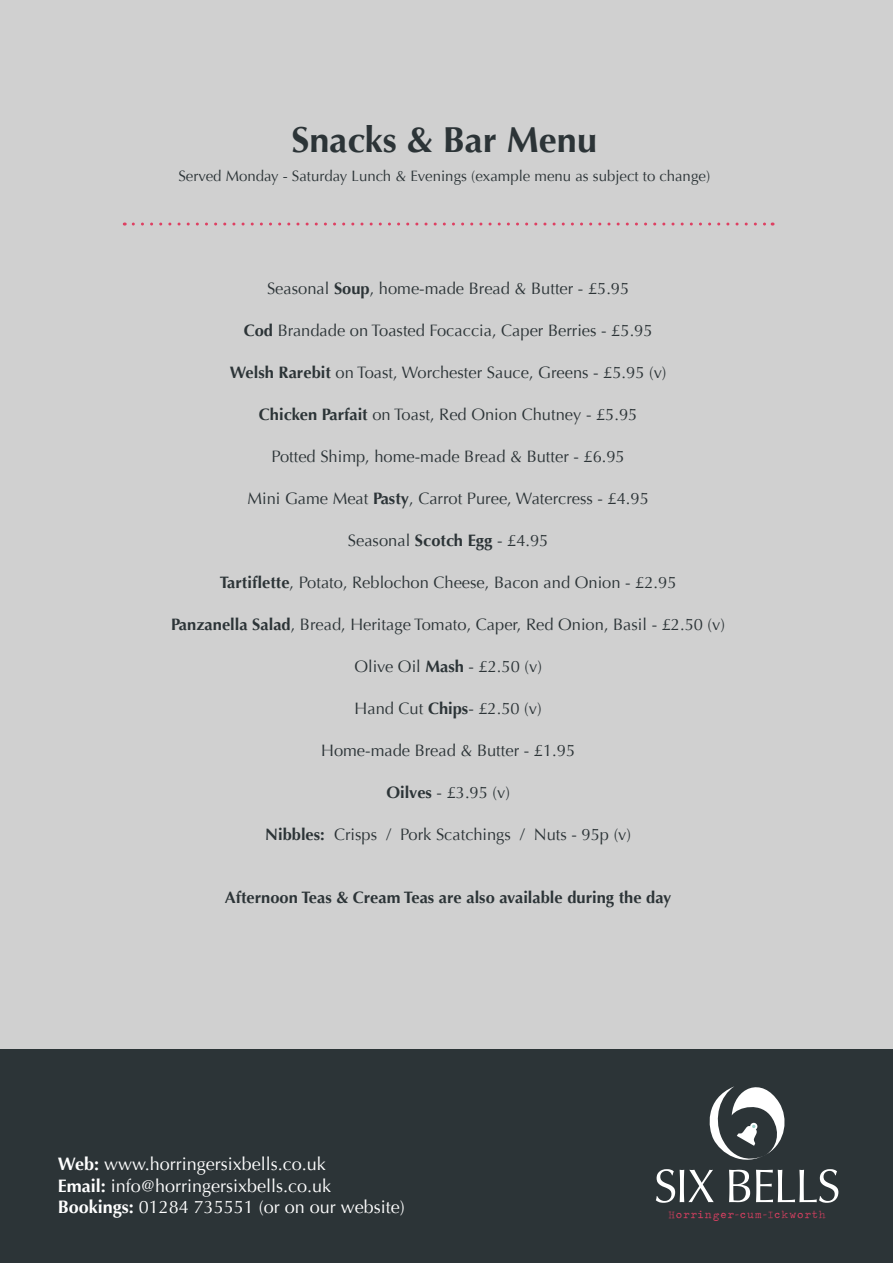
<style>
.page{position:relative;width:893px;height:1263px;background:#fff}
.page>*{position:absolute;margin:0;border:0;box-sizing:border-box;transform-origin:0 0}
.t1{font:700 36px "Optima";color:#2c3437}
.t2{font:18px/21.6px "Optima";color:#fff}
.t3{font:16.5px "Optima";color:#2c3437}
.t4{font:700 16.5px "Optima";color:#2c3437}
.t5{font:15px "Optima";color:#2c3437}
.t6{font:10.5px "Traveling Typewriter";letter-spacing:.125em;color:#de4062}
.s1{font-weight:700}
</style>
<div class="page">
<div style="left:0;top:0;width:893px;height:1050px;background:#d0d0d0"></div>
<div style="left:0;top:1050px;width:893px;height:213px;background:#2c3437"></div>
<svg style="left:656px;top:1086px;width:182px;height:117px"></svg>
<svg style="left:133px;top:223px;width:640px;height:3px;background:#d3aeb6"></svg>
<h1 class="t1" style="left:292px;top:119px;width:307px">Snacks &amp; Bar Menu</h1>
<p class="t5" style="left:178px;top:167px;width:533px">Served Monday - Saturday Lunch &amp; Evenings (example menu as subject to change)</p>
<p class="t3" style="left:267px;top:279px;width:364px">Seasonal <span class="s1">Soup</span>, home-made Bread &amp; Butter - £5.95</p>
<p class="t3" style="left:244px;top:321px;width:410px"><span class="s1">Cod</span> Brandade on Toasted Focaccia, Caper Berries - £5.95</p>
<p class="t3" style="left:230px;top:363px;width:438px"><span class="s1">Welsh Rarebit</span> on Toast, Worchester Sauce, Greens - £5.95 (v)</p>
<p class="t3" style="left:259px;top:405px;width:380px"><span class="s1">Chicken Parfait</span> on Toast, Red Onion Chutney - £5.95</p>
<p class="t3" style="left:272px;top:447px;width:355px">Potted Shimp, home-made Bread &amp; Butter - £6.95</p>
<p class="t3" style="left:247px;top:489px;width:403px">Mini Game Meat <span class="s1">Pasty</span>, Carrot Puree, Watercress - £4.95</p>
<p class="t3" style="left:348px;top:531px;width:202px">Seasonal <span class="s1">Scotch Egg</span> - £4.95</p>
<p class="t3" style="left:220px;top:573px;width:458px"><span class="s1">Tartiflette</span>, Potato, Reblochon Cheese, Bacon and Onion - £2.95</p>
<p class="t3" style="left:171px;top:615px;width:555px"><span class="s1">Panzanella Salad</span>, Bread, Heritage Tomato, Caper, Red Onion, Basil - £2.50 (v)</p>
<p class="t3" style="left:354px;top:657px;width:189px">Olive Oil <span class="s1">Mash</span> - £2.50 (v)</p>
<p class="t3" style="left:355px;top:699px;width:189px">Hand Cut <span class="s1">Chips</span>- £2.50 (v)</p>
<p class="t3" style="left:321px;top:741px;width:255px">Home-made Bread &amp; Butter - £1.95</p>
<p class="t3" style="left:386px;top:783px;width:125px"><span class="s1">Oilves</span> - £3.95 (v)</p>
<p class="t3" style="left:265px;top:825px;width:367px"><span class="s1">Nibbles:</span> Crisps / Pork Scatchings / Nuts - 95p (v)</p>
<p class="t4" style="left:225px;top:888px;width:448px">Afternoon Teas &amp; Cream Teas are also available during the day</p>
<p class="t2" style="left:58px;top:1153px;width:349px"><span class="s1">Web:</span> www.horringersixbells.co.uk<br><span class="s1">Email:</span> info@horringersixbells.co.uk<br><span class="s1">Bookings:</span> 01284 735551 (or on our website)</p>
<p class="t6" style="left:668px;top:1207px;width:159px">Horringer-cum-Ickworth</p>
</div>
